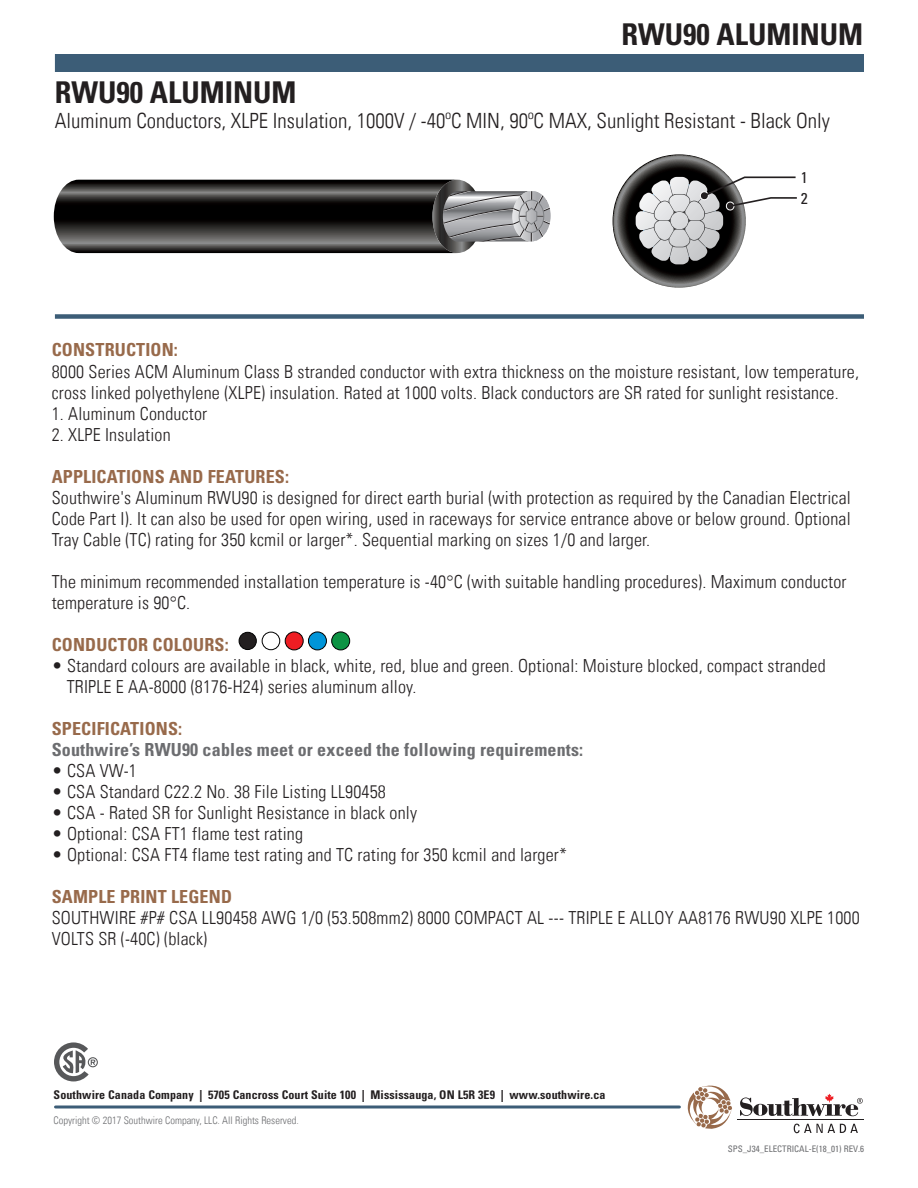
<style>
.page{position:relative;width:918px;height:1188px;background:#fff}
.page>*{position:absolute;margin:0;border:0;box-sizing:border-box;transform-origin:0 0}
.t1{font:700 condensed 30px "Univers LT Pro";color:#231f20}
.t2{font:300 condensed 21px "Univers LT";color:#231f20}
.t3{font:300 condensed 18px/21px "Univers LT";letter-spacing:.01em;color:#231f20}
.t4{font:700 condensed 18px "Univers LT Pro";letter-spacing:.01em;color:#986a4b}
.t5{font:700 condensed 18px "Univers LT Pro";letter-spacing:.01em;color:#6c6d70}
.t6{font:condensed 15.75px/20.4px "Univers LT Pro";color:#231f20}
.t7{font:700 condensed 12px "Univers LT Pro";letter-spacing:.01em;color:#231f20}
.t8{font:300 condensed 10.5px "Univers LT";color:#6c6d70}
.t9{font:condensed 9px "Univers LT Pro";color:#6c6d70}
</style>
<div class="page">
<svg style="left:54px;top:1042px;width:44px;height:39px"></svg>
<svg style="left:687px;top:1085px;width:45px;height:44px"></svg>
<hr style="left:737px;top:1120px;width:126px;height:1px;background:#231f20">
<svg style="left:794px;top:1124px;width:64px;height:9px"></svg>
<svg style="left:740px;top:1094px;width:123px;height:22px"></svg>
<hr style="left:56px;top:1106px;width:623px;height:2px;background:#3c5d77">
<div style="left:55px;top:54px;width:809px;height:18px;background:#3c5d77"></div>
<div style="left:55px;top:314px;width:809px;height:5px;background:#3c5d77"></div>
<div style="left:239px;top:632px;width:17px;height:18px;background:#231f20;border-radius:50%"></div>
<div style="left:239px;top:632px;width:18px;height:18px;border:1px solid #000;border-radius:50%"></div>
<div style="left:262px;top:632px;width:18px;height:18px;background:#fff;border:1px solid #000;border-radius:50%"></div>
<div style="left:285px;top:632px;width:18px;height:18px;background:#ee1d23;border:1px solid #000;border-radius:50%"></div>
<div style="left:308px;top:632px;width:19px;height:18px;background:#0095d9;border:1px solid #000;border-radius:50%"></div>
<div style="left:332px;top:632px;width:18px;height:18px;background:#0d9344;border:1px solid #000;border-radius:50%"></div>
<svg style="left:54px;top:180px;width:497px;height:73px;background:#4e4e4d"></svg>
<svg style="left:613px;top:154px;width:133px;height:134px;background:#444343"></svg>
<svg style="left:636px;top:176px;width:161px;height:88px"></svg>
<h1 class="t1" style="left:622px;top:16px;width:243px">RWU90 ALUMINUM</h1>
<h1 class="t1" style="left:55px;top:74px;width:243px">RWU90 ALUMINUM</h1>
<p class="t2" style="left:55px;top:108px;width:777px">Aluminum Conductors, XLPE Insulation, 1000V / -40ºC MIN, 90ºC MAX, Sunlight Resistant - Black Only</p>
<p class="t6" style="left:801px;top:167px;width:8px">1<br>2</p>
<p class="t4" style="left:52px;top:339px;width:128px">CONSTRUCTION:</p>
<p class="t3" style="left:52px;top:361px;width:809px">8000 Series ACM Aluminum Class B stranded conductor with extra thickness on the moisture resistant, low temperature, cross linked polyethylene (XLPE) insulation. Rated at 1000 volts. Black conductors are SR rated for sunlight resistance.</p>
<p class="t3" style="left:52px;top:403px;width:157px">1. Aluminum Conductor</p>
<p class="t3" style="left:52px;top:424px;width:120px">2. XLPE Insulation</p>
<p class="t4" style="left:52px;top:465px;width:239px">APPLICATIONS AND FEATURES:</p>
<p class="t3" style="left:52px;top:487px;width:801px;text-align:justify">Southwire's Aluminum RWU90 is designed for direct earth burial (with protection as required by the Canadian Electrical Code Part I). It can also be used for open wiring, used in raceways for service entrance above or below ground. Optional Tray Cable (TC) rating for 350 kcmil or larger*. Sequential marking on sizes 1/0 and larger.</p>
<p class="t3" style="left:52px;top:571px;width:796px">The minimum recommended installation temperature is -40°C (with suitable handling procedures). Maximum conductor temperature is 90°C.</p>
<p class="t4" style="left:52px;top:633px;width:179px">CONDUCTOR COLOURS:</p>
<p class="t3" style="left:67px;top:655px;width:760px;text-indent:-15px">• Standard colours are available in black, white, red, blue and green. Optional: Moisture blocked, compact stranded<br>TRIPLE E AA-8000 (8176-H24) series aluminum alloy.</p>
<p class="t4" style="left:52px;top:717px;width:132px">SPECIFICATIONS:</p>
<p class="t5" style="left:52px;top:738px;width:533px">Southwire’s RWU90 cables meet or exceed the following requirements:</p>
<p class="t3" style="left:52px;top:760px;width:87px">• CSA VW-1</p>
<p class="t3" style="left:52px;top:781px;width:336px">• CSA Standard C22.2 No. 38 File Listing LL90458</p>
<p class="t3" style="left:52px;top:802px;width:367px">• CSA - Rated SR for Sunlight Resistance in black only</p>
<p class="t3" style="left:52px;top:823px;width:253px">• Optional: CSA FT1 flame test rating</p>
<p class="t3" style="left:52px;top:844px;width:517px">• Optional: CSA FT4 flame test rating and TC rating for 350 kcmil and larger*</p>
<p class="t4" style="left:52px;top:885px;width:182px">SAMPLE PRINT LEGEND</p>
<p class="t3" style="left:52px;top:907px;width:810px">SOUTHWIRE #P# CSA LL90458 AWG 1/0 (53.508mm2) 8000 COMPACT AL --- TRIPLE E ALLOY AA8176 RWU90 XLPE 1000<br>VOLTS SR (-40C) (black)</p>
<p class="t7" style="left:54px;top:1087px;width:553px">Southwire Canada Company | 5705 Cancross Court Suite 100 | Mississauga, ON L5R 3E9 | www.southwire.ca</p>
<p class="t8" style="left:53px;top:1114px;width:247px">Copyright © 2017 Southwire Company, LLC. All Rights Reserved.</p>
<p class="t9" style="left:728px;top:1144px;width:138px">SPS_J34_ELECTRICAL-E(18_01) REV.6</p>
</div>
